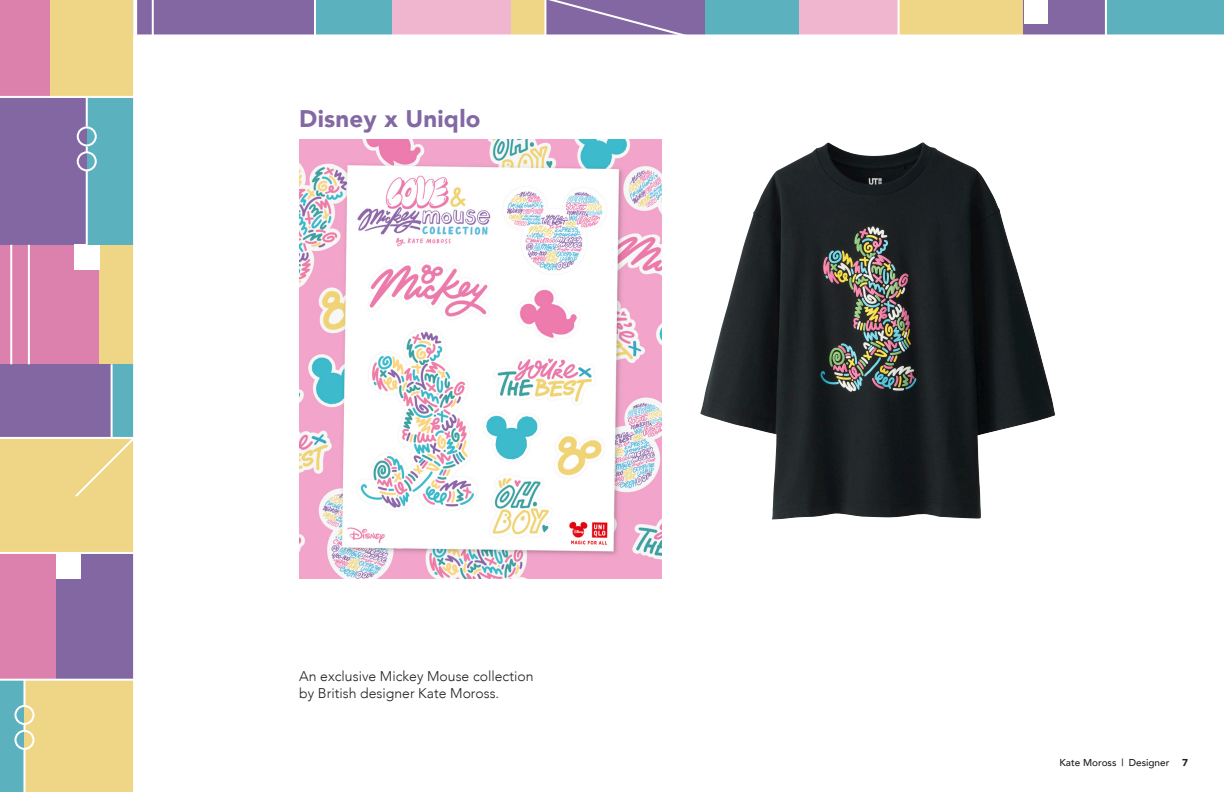
<style>
.page{position:relative;width:1224px;height:792px;background:#fff}
.page>*{position:absolute;margin:0;border:0;box-sizing:border-box;transform-origin:0 0}
.t1{font:900 24px "Avenir";letter-spacing:.01em;color:#8368a3}
.t2{font:300 14px/16.8px "Avenir";color:#231f20}
.t3{font:500 10px "Avenir";color:#231f20}
.t4{font:900 10px "Avenir";color:#231f20}
</style>
<div class="page">
<div style="left:50px;top:0;width:84px;height:98px;background:#efd687"></div>
<div style="left:0;top:0;width:50px;height:98px;background:#dc81ac"></div>
<div style="left:0;top:98px;width:134px;height:147px;background:#8367a3"></div>
<div style="left:0;top:245px;width:99px;height:119px;background:#dc80ad"></div>
<div style="left:99px;top:245px;width:35px;height:119px;background:#efd687"></div>
<div style="left:74px;top:245px;width:25px;height:25px;background:#fff"></div>
<div style="left:0;top:364px;width:112px;height:75px;background:#8367a3"></div>
<div style="left:112px;top:364px;width:22px;height:75px;background:#5bb2be"></div>
<div style="left:0;top:553px;width:56px;height:127px;background:#dc80ad"></div>
<div style="left:56px;top:553px;width:78px;height:127px;background:#8367a3"></div>
<div style="left:56px;top:553px;width:25px;height:25px;background:#fff"></div>
<div style="left:0;top:439px;width:134px;height:114px;background:#efd687"></div>
<div style="left:0;top:680px;width:24px;height:112px;background:#5bb2be"></div>
<div style="left:24px;top:680px;width:110px;height:112px;background:#efd687"></div>
<hr style="left:0;top:679px;width:134px;height:2px;background:#fff">
<hr style="left:0;top:437px;width:134px;height:2px;background:#fff">
<hr style="left:0;top:552px;width:134px;height:2px;background:#fff">
<hr style="left:23px;top:680px;width:2px;height:26px;background:#fff">
<hr style="left:23px;top:749px;width:2px;height:43px;background:#fff">
<hr style="left:111px;top:364px;width:2px;height:74px;background:#fff">
<div style="left:87px;top:98px;width:47px;height:147px;background:#5bb2be"></div>
<hr style="left:0;top:96px;width:134px;height:2px;background:#fff">
<div style="left:134px;top:0;width:181px;height:36px;background:#8367a3"></div>
<div style="left:799px;top:0;width:100px;height:36px;background:#f0b5cf"></div>
<div style="left:315px;top:0;width:78px;height:36px;background:#5bb2be"></div>
<div style="left:899px;top:0;width:125px;height:36px;background:#efd687"></div>
<div style="left:393px;top:0;width:118px;height:36px;background:#f0b5cf"></div>
<div style="left:1024px;top:0;width:82px;height:36px;background:#8367a3"></div>
<div style="left:511px;top:0;width:34px;height:36px;background:#efd687"></div>
<div style="left:706px;top:0;width:93px;height:36px;background:#5bb2be"></div>
<div style="left:1106px;top:0;width:118px;height:36px;background:#5bb2be"></div>
<hr style="left:314px;top:0;width:2px;height:36px;background:#fff">
<hr style="left:898px;top:0;width:2px;height:36px;background:#fff">
<hr style="left:1105px;top:0;width:2px;height:36px;background:#fff">
<div style="left:1024px;top:0;width:24px;height:23px;background:#fff"></div>
<hr style="left:86px;top:98px;width:2px;height:28px;background:#fff">
<svg style="left:73px;top:436px;width:60px;height:61px"></svg>
<svg style="left:544px;top:0;width:162px;height:34px;background:#8a70a8"></svg>
<hr style="left:86px;top:171px;width:2px;height:74px;background:#fff">
<hr style="left:10px;top:245px;width:2px;height:119px;background:#fff">
<hr style="left:28px;top:245px;width:2px;height:119px;background:#fff">
<hr style="left:152px;top:0;width:2px;height:36px;background:#fff">
<div style="left:77px;top:126px;width:20px;height:20px;border:2px solid #fff;border-radius:50%"></div>
<div style="left:14px;top:705px;width:20px;height:20px;border:2px solid #fff;border-radius:50%"></div>
<div style="left:77px;top:151px;width:20px;height:20px;border:2px solid #fff;border-radius:50%"></div>
<div style="left:14px;top:730px;width:20px;height:20px;border:2px solid #fff;border-radius:50%"></div>
<svg style="left:133px;top:0;width:4px;height:792px"></svg>
<svg style="left:134px;top:34px;width:1090px;height:4px"></svg>
<img style="left:299px;top:140px;width:362px;height:438px">
<img style="left:700px;top:142px;width:355px;height:378px">
<p class="t1" style="left:299px;top:98px;width:183px">Disney x Uniqlo</p>
<p class="t2" style="left:299px;top:668px;width:236px">An exclusive Mickey Mouse collection by British designer Kate Moross.</p>
<p class="t3" style="left:1059px;top:754px;width:112px">Kate Moross | Designer</p>
<p class="t4" style="left:1182px;top:754px;width:7px">7</p>
</div>
